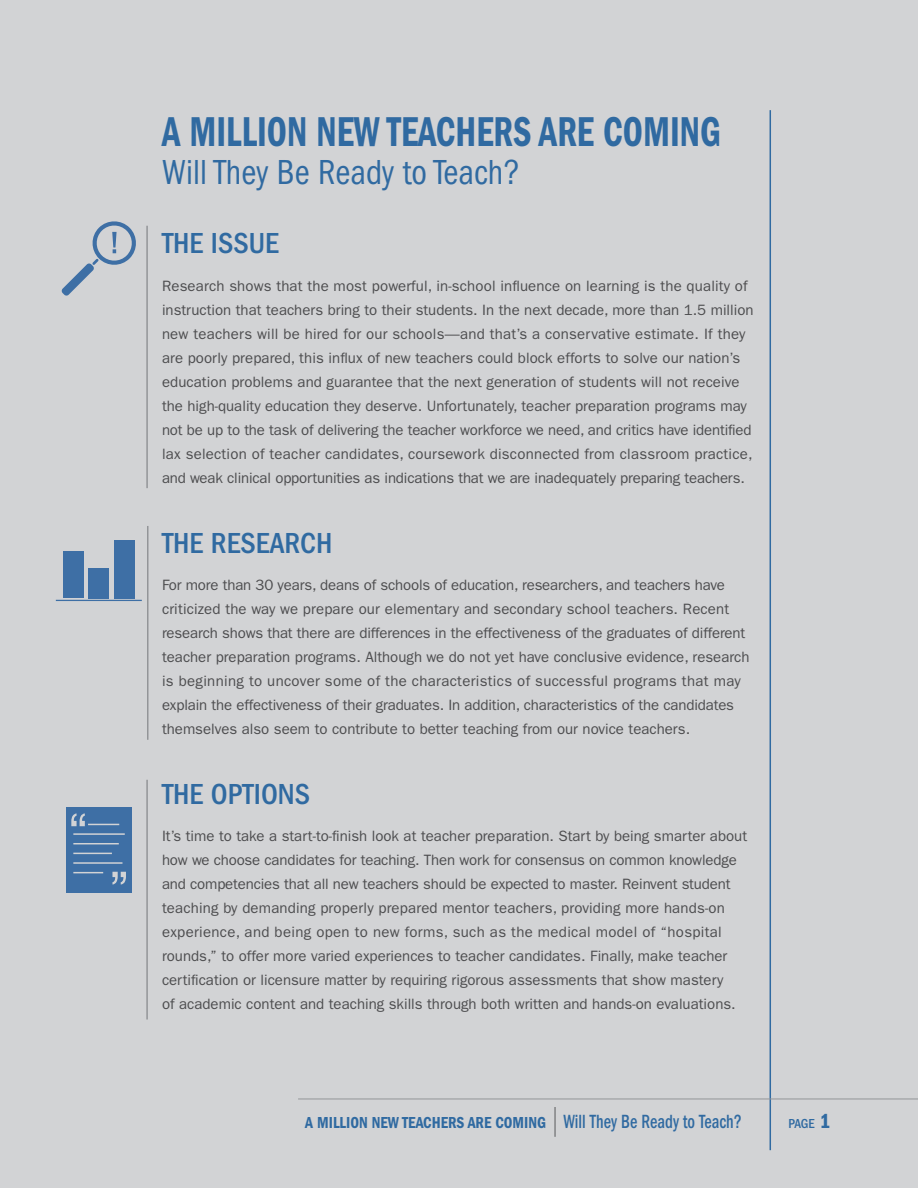
<style>
.page{position:relative;width:918px;height:1188px;background:#d2d3d5}
.page>*{position:absolute;margin:0;border:0;box-sizing:border-box;transform-origin:0 0}
.t1{font:43.2px "ITC Franklin Gothic Std Dm Cd";color:#306aa1;scale:.83 1}
.t2{font:condensed 36px "ITC Franklin Gothic Std";color:#306aa1;scale:.94 1}
.t3{font:500 condensed 30px "ITC Franklin Gothic Std";color:#306aa1}
.t4{font:16.5px "ITC Franklin Gothic Std Dm Cd";color:#306aa1;scale:.94 1}
.t5{font:15px/24px "ITC Franklin Gothic Std";color:#4d4d4f}
.t6{font:500 condensed 13.5px "ITC Franklin Gothic Std";color:#306aa1}
.s1{font-family:"ITC Franklin Gothic Std";font-weight:500;font-stretch:condensed;font-size:19.8px}
.s2{font-family:"ITC Franklin Gothic Std Dm Cd";font-weight:400;font-stretch:normal;font-size:21px}
</style>
<div class="page">
<hr style="left:770px;top:110px;width:1px;height:1040px;background:#306aa1">
<hr style="left:555px;top:1107px;width:1px;height:30px;background:#58595b">
<hr style="left:298px;top:1099px;width:620px;height:1px;background:#939598">
<hr style="left:146px;top:226px;width:2px;height:262px;background:#939598">
<hr style="left:147px;top:526px;width:1px;height:214px;background:#939598">
<hr style="left:146px;top:780px;width:2px;height:240px;background:#939598">
<div style="left:63px;top:552px;width:21px;height:46px;background:#3e6fa5"></div>
<div style="left:89px;top:568px;width:20px;height:30px;background:#3e6fa5"></div>
<div style="left:114px;top:540px;width:21px;height:58px;background:#3e6fa5"></div>
<hr style="left:56px;top:600px;width:86px;height:1px;background:#3e6fa5">
<svg style="left:61px;top:221px;width:75px;height:75px"></svg>
<div style="left:66px;top:807px;width:66px;height:86px;background:#3e6fa5"></div>
<hr style="left:88px;top:824px;width:31px;height:1px;background:#d2d3d5">
<hr style="left:73px;top:833px;width:52px;height:2px;background:#d2d3d5">
<hr style="left:73px;top:843px;width:46px;height:1px;background:#d2d3d5">
<hr style="left:73px;top:853px;width:39px;height:1px;background:#d2d3d5">
<hr style="left:73px;top:862px;width:49px;height:2px;background:#d2d3d5">
<hr style="left:73px;top:872px;width:30px;height:1px;background:#d2d3d5">
<svg style="left:71px;top:813px;width:14px;height:13px"></svg>
<svg style="left:112px;top:872px;width:14px;height:13px"></svg>
<h1 class="t1" style="left:162px;top:107px;width:675px">A MILLION NEW TEACHERS ARE COMING</h1>
<h2 class="t2" style="left:162px;top:152px;width:382px">Will They Be Ready to Teach?</h2>
<h3 class="t3" style="left:162px;top:227px;width:118px">THE ISSUE</h3>
<p class="t5" style="left:162px;top:274px;width:593px">Research shows that the most powerful, in-school influence on learning is the quality of instruction that teachers bring to their students. In the next decade, more than 1.5 million new teachers will be hired for our schools—and that’s a conservative estimate. If they are poorly prepared, this influx of new teachers could block efforts to solve our nation’s education problems and guarantee that the next generation of students will not receive the high-quality education they deserve. Unfortunately, teacher preparation programs may not be up to the task of delivering the teacher workforce we need, and critics have identified lax selection of teacher candidates, coursework disconnected from classroom practice, and weak clinical opportunities as indications that we are inadequately preparing teachers.</p>
<h3 class="t3" style="left:162px;top:526px;width:172px">THE RESEARCH</h3>
<p class="t5" style="left:162px;top:573px;width:589px">For more than 30 years, deans of schools of education, researchers, and teachers have criticized the way we prepare our elementary and secondary school teachers. Recent research shows that there are differences in the effectiveness of the graduates of different teacher preparation programs. Although we do not yet have conclusive evidence, research is beginning to uncover some of the characteristics of successful programs that may explain the effectiveness of their graduates. In addition, characteristics of the candidates themselves also seem to contribute to better teaching from our novice teachers.</p>
<h3 class="t3" style="left:162px;top:777px;width:150px">THE OPTIONS</h3>
<p class="t5" style="left:162px;top:824px;width:587px">It’s time to take a start-to-finish look at teacher preparation. Start by being smarter about how we choose candidates for teaching. Then work for consensus on common knowledge and competencies that all new teachers should be expected to master. Reinvent student teaching by demanding properly prepared mentor teachers, providing more hands-on experience, and being open to new forms, such as the medical model of “hospital rounds,” to offer more varied experiences to teacher candidates. Finally, make teacher certification or licensure matter by requiring rigorous assessments that show mastery<br>of academic content and teaching skills through both written and hands-on evaluations.</p>
<p class="t4" style="left:305px;top:1113px;width:466px">A MILLION NEW TEACHERS ARE COMING <span class="s1">Will They Be Ready to Teach?</span></p>
<p class="t6" style="left:788px;top:1115px;width:44px">PAGE <span class="s2">1</span></p>
</div>
